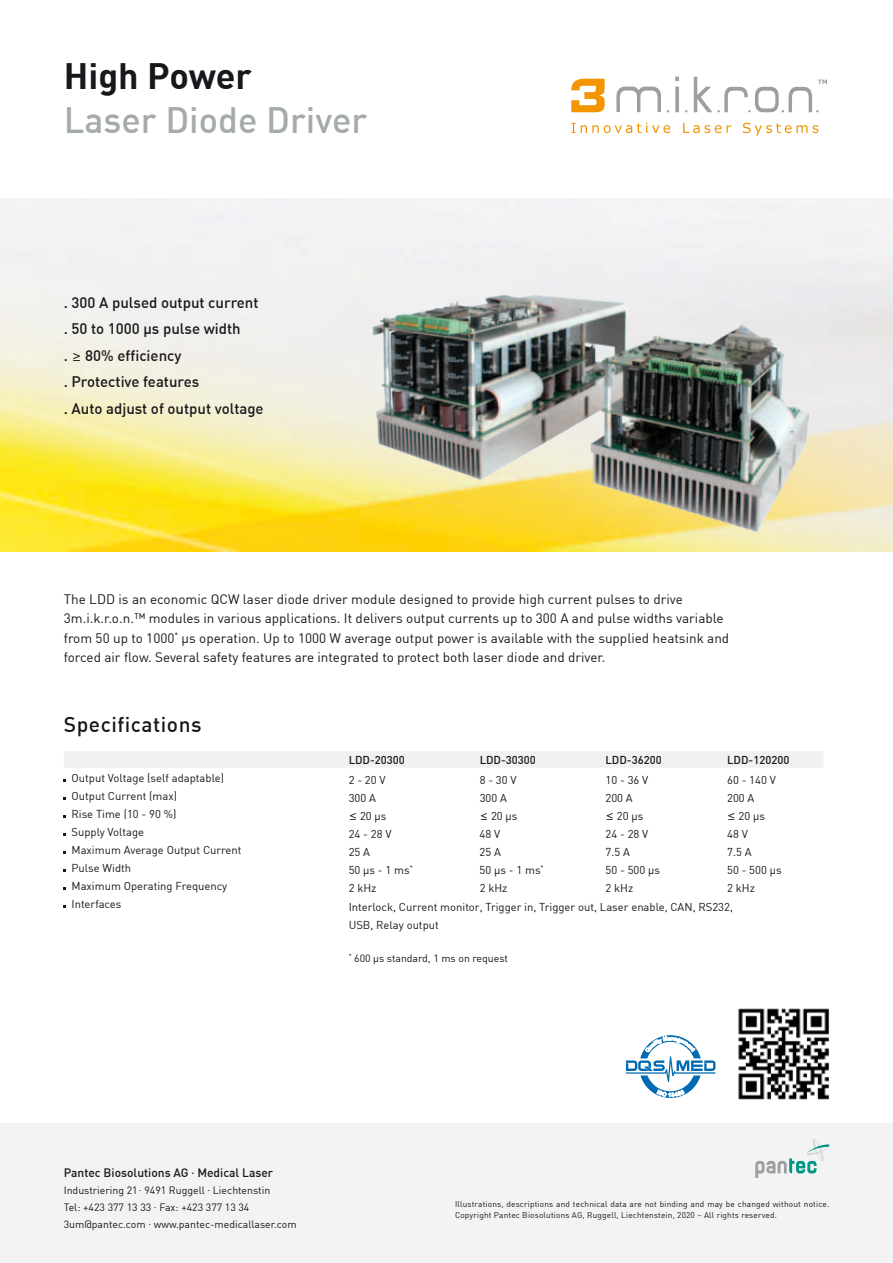
<style>
.page{position:relative;width:893px;height:1263px;background:#fff}
.page>*{position:absolute;margin:0;border:0;box-sizing:border-box;transform-origin:0 0}
.t1{font:500 36px "DIN";color:#a5abad}
.t2{font:700 36px "DIN";color:#1a171c}
.t3{font:500 21px "DIN";letter-spacing:.025em;color:#1a171c}
.t4{font:500 15px/26.5px "DIN";color:#1a171c}
.t5{font:13.5px/19.5px "DIN";color:#1a171c}
.t6{font:500 12px "DIN";color:#1a171c}
.t7{font:11.25px/18px "DIN";color:#1a171c}
.t8{font:500 11.25px "DIN";color:#1a171c}
.t9{font:10.5px/16.8px "DIN";color:#1a171c}
.t10{font:8.25px/11.2px "DIN";letter-spacing:.02em;color:#1a171c}
.s1{font-family:"Verdana";font-weight:400;font-size:12px}
.s2{font-family:"Verdana";font-size:10.5px}
</style>
<div class="page">
<svg style="left:571px;top:123px;width:4px;height:10px"></svg>
<svg style="left:581px;top:123px;width:89px;height:10px"></svg>
<svg style="left:683px;top:123px;width:48px;height:10px"></svg>
<svg style="left:743px;top:123px;width:75px;height:13px"></svg>
<svg style="left:616px;top:87px;width:45px;height:25px"></svg>
<svg style="left:675px;top:87px;width:4px;height:25px"></svg>
<svg style="left:675px;top:77px;width:4px;height:4px"></svg>
<svg style="left:694px;top:77px;width:18px;height:35px"></svg>
<svg style="left:571px;top:78px;width:34px;height:34px"></svg>
<svg style="left:718px;top:80px;width:109px;height:32px"></svg>
<img style="left:0;top:198px;width:893px;height:353px">
<div style="left:0;top:1123px;width:893px;height:140px;background:#f3f3f3"></div>
<svg style="left:755px;top:1139px;width:74px;height:39px"></svg>
<div style="left:64px;top:751px;width:759px;height:17px;background:#f0f1f1"></div>
<img style="left:327px;top:224px;width:516px;height:328px">
<img style="left:738px;top:1008px;width:92px;height:92px">
<svg style="left:626px;top:1035px;width:89px;height:63px"></svg>
<h1 class="t2" style="left:64px;top:53px;width:190px">High Power</h1>
<h1 class="t1" style="left:64px;top:97px;width:305px">Laser Diode Driver</h1>
<h3 class="t4" style="left:64px;top:289px;width:201px">. 300 A pulsed output current . 50 to 1000 µs pulse width<br>. <span class="s1">≥</span> 80% efficiency<br>. Protective features<br>. Auto adjust of output voltage</h3>
<p class="t5" style="left:64px;top:589px;width:667px">The LDD is an economic QCW laser diode driver module designed to provide high current pulses to drive 3m.i.k.r.o.n.™ modules in various applications. It delivers output currents up to 300 A and pulse widths variable from 50 up to 1000<sup>*</sup> μs operation. Up to 1000 W average output power is available with the supplied heatsink and forced air flow. Several safety features are integrated to protect both laser diode and driver.</p>
<h2 class="t3" style="left:64px;top:711px;width:139px">Specifications</h2>
<p class="t7" style="left:72px;top:769px;width:172px">Output Voltage (self adaptable)<br>Output Current (max)<br>Rise Time (10 - 90 %)<br>Supply Voltage<br>Maximum Average Output Current<br>Pulse Width<br>Maximum Operating Frequency<br>Interfaces</p>
<p class="t8" style="left:349px;top:753px;width:58px">LDD-20300</p>
<p class="t7" style="left:349px;top:770px;width:66px">2 - 20 V<br>300 A<br><span class="s2">≤</span> 20 µs<br>24 - 28 V<br>25 A<br>50 µs - 1 ms<sup>*<br></sup>2 kHz</p>
<p class="t8" style="left:480px;top:753px;width:58px">LDD-30300</p>
<p class="t7" style="left:480px;top:770px;width:66px">8 - 30 V<br>300 A<br><span class="s2">≤</span> 20 µs<br>48 V<br>25 A<br>50 µs - 1 ms<sup>*<br></sup>2 kHz</p>
<p class="t8" style="left:605px;top:753px;width:58px">LDD-36200</p>
<p class="t7" style="left:605px;top:770px;width:56px">10 - 36 V<br>200 A<br><span class="s2">≤</span> 20 µs<br>24 - 28 V<br>7.5 A<br>50 - 500 µs<br>2 kHz</p>
<p class="t8" style="left:727px;top:753px;width:64px">LDD-120200</p>
<p class="t7" style="left:727px;top:770px;width:56px">60 - 140 V<br>200 A<br><span class="s2">≤</span> 20 µs<br>48 V<br>7.5 A<br>50 - 500 µs<br>2 kHz</p>
<p class="t7" style="left:349px;top:898px;width:386px">Interlock, Current monitor, Trigger in, Trigger out, Laser enable, CAN, RS232,<br>USB, Relay output</p>
<p class="t9" style="left:349px;top:949px;width:161px"><sup>*</sup> 600 µs standard, 1 ms on request</p>
<p class="t6" style="left:64px;top:1165px;width:211px">Pantec Biosolutions AG <sup>.</sup> Medical Laser</p>
<p class="t9" style="left:64px;top:1181px;width:234px">Industriering 21. 9491 Ruggell . Liechtenstin<br>Tel: +423 377 13 33 . Fax: +423 377 13 34<br>3um@pantec.com . www.pantec-medicallaser.com</p>
<p class="t10" style="left:455px;top:1198px;width:376px">Illustrations, descriptions and technical data are not binding and may be changed without notice.<br>Copyright Pantec Biosolutions AG, Ruggell, Liechtenstein, 2020 – All rights reserved.</p>
</div>
